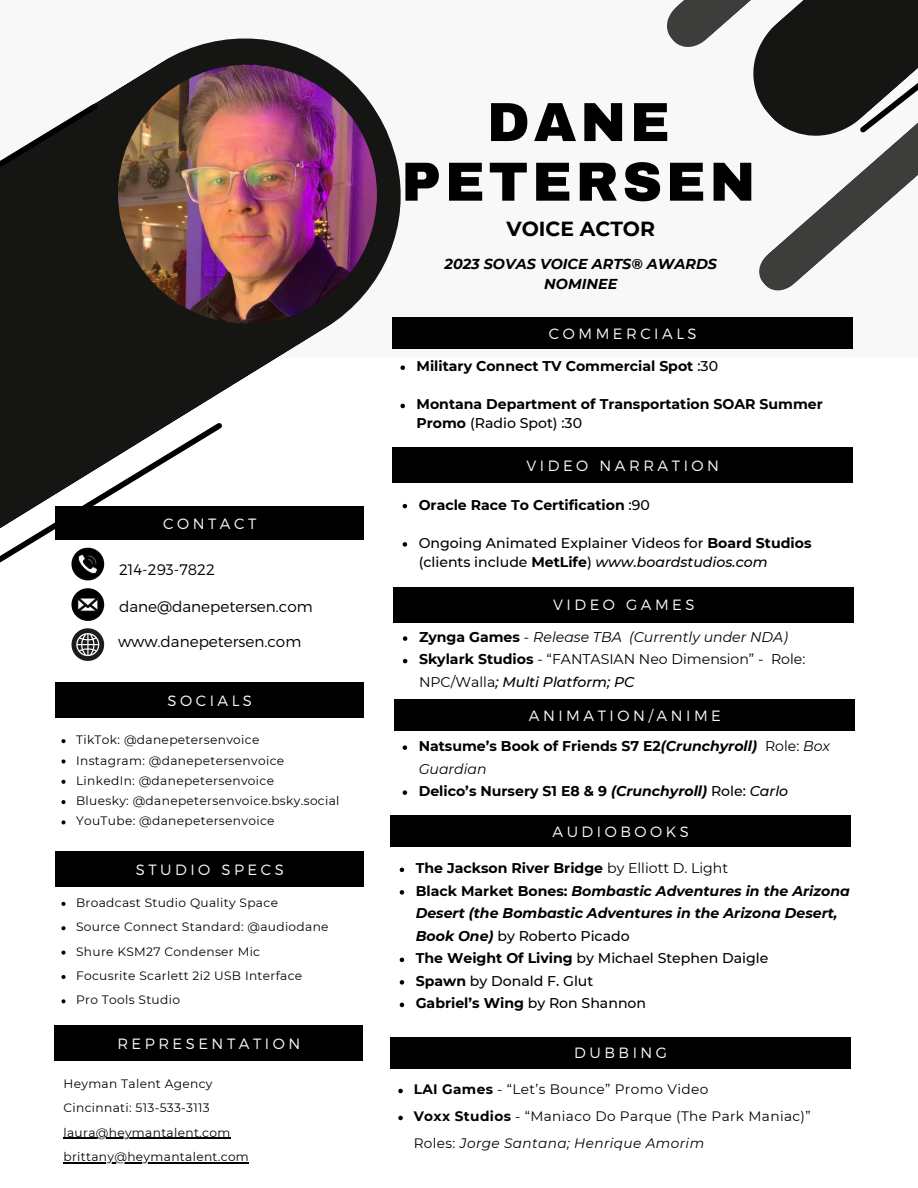
<style>
.page{position:relative;width:918px;height:1188px;background:#fff}
.page>*{position:absolute;margin:0;border:0;box-sizing:border-box;transform-origin:0 0}
.t1{font:900 55.05px/59.7px "Archivo";letter-spacing:.07em;color:#000;text-align:center}
.t2{font:700 20.4px "Montserrat";color:#000}
.t3{font:300 15.3px "Montserrat";color:#000}
.t4{font:300 14.85px "Montserrat";letter-spacing:.235em;color:#fbfaf8}
.t5{font:italic 700 14.4px/20.2px "Montserrat";color:#000;text-align:center}
.t6{font:700 14.1px/19.2px "Montserrat";color:#010101}
.t7{font:500 14.1px/19.2px "Montserrat";color:#010101}
.t8{font:italic 700 14.1px/22.5px "Montserrat";color:#010101}
.t9{font:14.1px/22.5px "Montserrat";color:#010101}
.t10{font:italic 14.1px "Montserrat";color:#010101}
.t11{font:13.65px/27px "Montserrat";letter-spacing:.025em;color:#010101}
.t12{font:12.15px "Montserrat";letter-spacing:.025em;color:#010101}
.s1{font-weight:500}
.s2{font-weight:700}
.s3{font-style:italic}
.s4{font-weight:700;font-style:normal}
.s5{font-style:normal}
.s6{font-weight:500;font-style:italic}
.s7{font-weight:400}
.s8{font-weight:400;font-style:italic}
.s9{font-weight:500;font-style:normal}
</style>
<div class="page">
<div style="left:0;top:0;width:918px;height:358px;background:#f8f8f8"></div>
<svg style="left:0;top:38px;width:411px;height:550px"></svg>
<img style="left:118px;top:65px;width:259px;height:259px;border-radius:50%">
<svg style="left:0;top:99px;width:103px;height:162px"></svg>
<div style="left:393px;top:318px;width:460px;height:31px;background:#000"></div>
<div style="left:390px;top:816px;width:461px;height:31px;background:#000"></div>
<svg style="left:72px;top:588px;width:32px;height:33px"></svg>
<svg style="left:0;top:418px;width:227px;height:162px"></svg>
<div style="left:55px;top:851px;width:309px;height:36px;background:#000"></div>
<div style="left:55px;top:506px;width:309px;height:34px;background:#000"></div>
<svg style="left:667px;top:0;width:251px;height:291px"></svg>
<div style="left:390px;top:1037px;width:461px;height:31px;background:#000"></div>
<div style="left:55px;top:682px;width:309px;height:36px;background:#000"></div>
<svg style="left:72px;top:628px;width:32px;height:33px"></svg>
<svg style="left:61px;top:902px;width:5px;height:4px"></svg>
<svg style="left:61px;top:926px;width:5px;height:4px"></svg>
<svg style="left:61px;top:951px;width:5px;height:4px"></svg>
<svg style="left:61px;top:975px;width:5px;height:4px"></svg>
<svg style="left:61px;top:999px;width:5px;height:4px"></svg>
<svg style="left:400px;top:365px;width:5px;height:5px"></svg>
<svg style="left:400px;top:404px;width:5px;height:4px"></svg>
<svg style="left:400px;top:868px;width:4px;height:4px"></svg>
<svg style="left:400px;top:890px;width:4px;height:5px"></svg>
<svg style="left:400px;top:958px;width:4px;height:4px"></svg>
<svg style="left:400px;top:980px;width:4px;height:5px"></svg>
<svg style="left:400px;top:1003px;width:4px;height:4px"></svg>
<svg style="left:61px;top:739px;width:5px;height:4px"></svg>
<svg style="left:61px;top:759px;width:5px;height:5px"></svg>
<svg style="left:61px;top:780px;width:5px;height:4px"></svg>
<svg style="left:61px;top:800px;width:5px;height:4px"></svg>
<svg style="left:61px;top:820px;width:5px;height:4px"></svg>
<svg style="left:398px;top:1089px;width:5px;height:4px"></svg>
<svg style="left:398px;top:1116px;width:5px;height:4px"></svg>
<div style="left:393px;top:447px;width:460px;height:36px;background:#000"></div>
<svg style="left:403px;top:504px;width:4px;height:4px"></svg>
<svg style="left:403px;top:542px;width:4px;height:5px"></svg>
<div style="left:54px;top:1025px;width:309px;height:36px;background:#000"></div>
<hr style="left:63px;top:1138px;width:168px;height:1px;background:#010101">
<hr style="left:63px;top:1162px;width:186px;height:1px;background:#010101">
<div style="left:395px;top:700px;width:460px;height:31px;background:#000"></div>
<svg style="left:403px;top:745px;width:4px;height:5px"></svg>
<svg style="left:403px;top:790px;width:4px;height:5px"></svg>
<div style="left:394px;top:587px;width:460px;height:35px;background:#000"></div>
<svg style="left:403px;top:636px;width:4px;height:5px"></svg>
<svg style="left:403px;top:659px;width:4px;height:4px"></svg>
<h5 class="t4" style="left:163px;top:514px;width:95px">CONTACT</h5>
<h4 class="t3" style="left:119px;top:560px;width:98px">214-293-7822</h4>
<h3 class="t3" style="left:119px;top:597px;width:195px">dane@danepetersen.com</h3>
<p class="t3" style="left:118px;top:631px;width:185px">www.danepetersen.com</p>
<h1 class="t4" style="left:168px;top:691px;width:86px">SOCIALS</h1>
<p class="t12" style="left:76px;top:732px;width:185px">TikTok: @danepetersenvoice</p>
<p class="t12" style="left:76px;top:753px;width:210px">Instagram: @danepetersenvoice</p>
<p class="t12" style="left:76px;top:773px;width:200px">LinkedIn: @danepetersenvoice</p>
<h4 class="t12" style="left:76px;top:793px;width:265px">Bluesky: @danepetersenvoice.bsky.social</h4>
<p class="t12" style="left:76px;top:814px;width:200px">YouTube: @danepetersenvoice</p>
<p class="t4" style="left:136px;top:860px;width:150px">STUDIO SPECS</p>
<p class="t12" style="left:76px;top:895px;width:203px">Broadcast Studio Quality Space</p>
<h4 class="t12" style="left:76px;top:920px;width:254px">Source Connect Standard: @audiodane</h4>
<p class="t12" style="left:76px;top:944px;width:186px">Shure KSM27 Condenser Mic</p>
<p class="t12" style="left:76px;top:968px;width:228px">Focusrite Scarlett 2i2 USB Interface</p>
<h4 class="t12" style="left:76px;top:993px;width:105px">Pro Tools Studio</h4>
<p class="t4" style="left:117px;top:1034px;width:184px">REPRESENTATION</p>
<h4 class="t12" style="left:63px;top:1076px;width:151px">Heyman Talent Agency</h4>
<p class="t12" style="left:63px;top:1101px;width:148px">Cincinnati: 513-533-3113</p>
<p class="t12" style="left:63px;top:1125px;width:168px">laura@heymantalent.com</p>
<h4 class="t12" style="left:63px;top:1149px;width:187px">brittany@heymantalent.com</h4>
<p class="t1" style="left:401px;top:93px;width:356px">DANE<br>PETERSEN</p>
<h2 class="t2" style="left:506px;top:216px;width:150px">VOICE ACTOR</h2>
<p class="t5" style="left:445px;top:253px;width:274px">2023 SOVAS VOICE ARTS® AWARDS<br>NOMINEE</p>
<p class="t4" style="left:549px;top:324px;width:149px">COMMERCIALS</p>
<p class="t6" style="left:417px;top:356px;width:303px">Military Connect TV Commercial Spot <span class="s1">:30</span></p>
<h5 class="t6" style="left:417px;top:395px;width:408px">Montana Department of Transportation SOAR Summer<br>Promo <span class="s1">(Radio Spot) :30</span></h5>
<p class="t4" style="left:527px;top:456px;width:194px">VIDEO NARRATION</p>
<p class="t6" style="left:419px;top:495px;width:233px">Oracle Race To Certification <span class="s1">:90</span></p>
<p class="t7" style="left:419px;top:533px;width:394px">Ongoing Animated Explainer Videos for <span class="s2">Board Studios </span>(clients include <span class="s2">MetLife</span>) <span class="s3">www.boardstudios.com</span></p>
<p class="t4" style="left:553px;top:596px;width:143px">VIDEO GAMES</p>
<h4 class="t10" style="left:419px;top:628px;width:371px"><span class="s4">Zynga Games</span> <span class="s5">-</span> Release TBA (Currently under NDA)</h4>
<h4 class="t9" style="left:419px;top:648px;width:388px"><span class="s2">Skylark Studios</span> - “FANTASIAN Neo Dimension” - Role:<br>NPC/Walla<span class="s6">; Multi Platform; PC</span></h4>
<p class="t4" style="left:529px;top:706px;width:194px">ANIMATION/ANIME</p>
<p class="t6" style="left:419px;top:735px;width:413px;line-height:22.5px">Natsume’s Book of Friends S7 E2<span class="s3">(Crunchyroll)</span> <span class="s7">Role:</span> <span class="s8">Box<br>Guardian</span></p>
<p class="t6" style="left:419px;top:781px;width:371px">Delico’s Nursery S1 E8 &amp; 9 <span class="s3">(Crunchyroll)</span> <span class="s1">Role:</span> <span class="s6">Carlo</span></p>
<h4 class="t4" style="left:552px;top:822px;width:138px">AUDIOBOOKS</h4>
<p class="t6" style="left:416px;top:859px;width:314px">The Jackson River Bridge <span class="s7">by Elliott D. Light</span></p>
<h5 class="t8" style="left:416px;top:879px;width:436px"><span class="s5">Black Market Bones:</span> Bombastic Adventures in the Arizona<br>Desert (the Bombastic Adventures in the Arizona Desert,<br>Book One) <span class="s9">by Roberto Picado</span></h5>
<h4 class="t7" style="left:416px;top:949px;width:354px"><span class="s2">The Weight Of Living</span> by Michael Stephen Daigle</h4>
<p class="t7" style="left:416px;top:971px;width:179px"><span class="s2">Spawn</span> by Donald F. Glut</p>
<p class="t6" style="left:416px;top:994px;width:232px">Gabriel’s Wing <span class="s1">by Ron Shannon</span></p>
<p class="t4" style="left:574px;top:1043px;width:94px">DUBBING</p>
<p class="t11" style="left:414px;top:1076px;width:296px"><span class="s2">LAI Games</span> - “Let’s Bounce” Promo Video</p>
<p class="t11" style="left:414px;top:1103px;width:398px"><span class="s2">Voxx Studios</span> - “Maniaco Do Parque (The Park Maniac)”<br>Roles: <span class="s3">Jorge Santana; Henrique Amorim</span></p>
</div>
